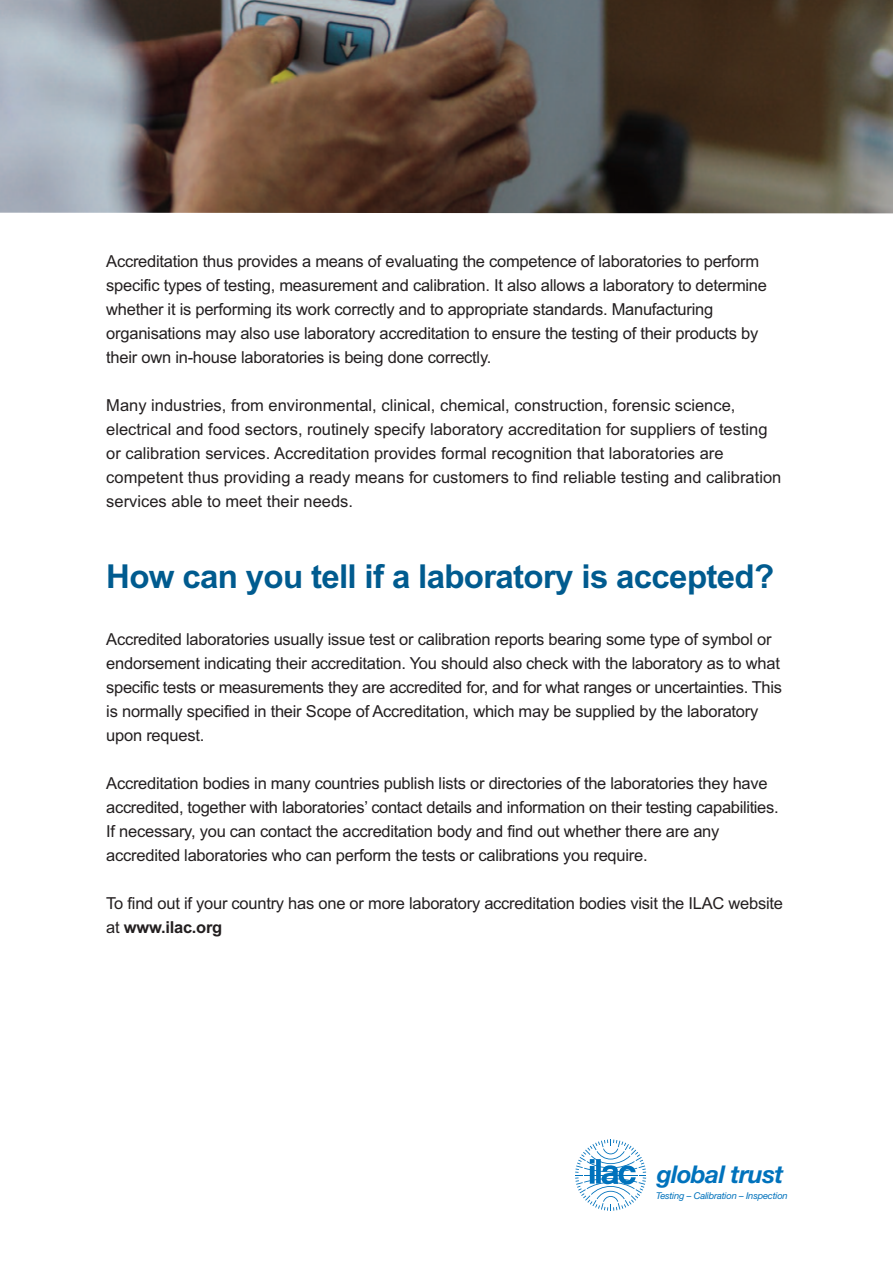
<style>
.page{position:relative;width:893px;height:1263px;background:#fff}
.page>*{position:absolute;margin:0;border:0;box-sizing:border-box;transform-origin:0 0}
.t1{font:700 33px "Arial";letter-spacing:-.02em;color:#005b8f}
.t2{font:italic 700 24.45px "Helvetica Neue";letter-spacing:-.025em;color:#0072bc}
.t3{font:16.5px/24px "Arial";letter-spacing:-.015em;color:#231f20}
.t4{font:italic 9.3px "Helvetica Neue";letter-spacing:-.02em;color:#0072bc}
.s1{font-weight:700}
</style>
<div class="page">
<svg style="left:575px;top:1139px;width:71px;height:72px"></svg>
<img style="left:0;top:0;width:893px;height:213px">
<p class="t3" style="left:106px;top:249px;width:662px">Accreditation thus provides a means of evaluating the competence of laboratories to perform specific types of testing, measurement and calibration. It also allows a laboratory to determine whether it is performing its work correctly and to appropriate standards. Manufacturing organisations may also use laboratory accreditation to ensure the testing of their products by their own in-house laboratories is being done correctly.</p>
<p class="t3" style="left:106px;top:393px;width:677px">Many industries, from environmental, clinical, chemical, construction, forensic science, electrical and food sectors, routinely specify laboratory accreditation for suppliers of testing or calibration services. Accreditation provides formal recognition that laboratories are competent thus providing a ready means for customers to find reliable testing and calibration services able to meet their needs.</p>
<h1 class="t1" style="left:106px;top:557px;width:669px">How can you tell if a laboratory is accepted?</h1>
<p class="t3" style="left:106px;top:627px;width:677px">Accredited laboratories usually issue test or calibration reports bearing some type of symbol or endorsement indicating their accreditation. You should also check with the laboratory as to what specific tests or measurements they are accredited for, and for what ranges or uncertainties. This is normally specified in their Scope of Accreditation, which may be supplied by the laboratory upon request.</p>
<p class="t3" style="left:106px;top:771px;width:674px">Accreditation bodies in many countries publish lists or directories of the laboratories they have accredited, together with laboratories’ contact details and information on their testing capabilities.<br>If necessary, you can contact the accreditation body and find out whether there are any accredited laboratories who can perform the tests or calibrations you require.</p>
<p class="t3" style="left:106px;top:891px;width:678px">To find out if your country has one or more laboratory accreditation bodies visit the ILAC website at <span class="s1">www.ilac.org</span></p>
<h2 class="t2" style="left:657px;top:1166px;width:128px">global trust</h2>
<p class="t4" style="left:656px;top:1193px;width:133px">Testing – Calibration – Inspection</p>
</div>
